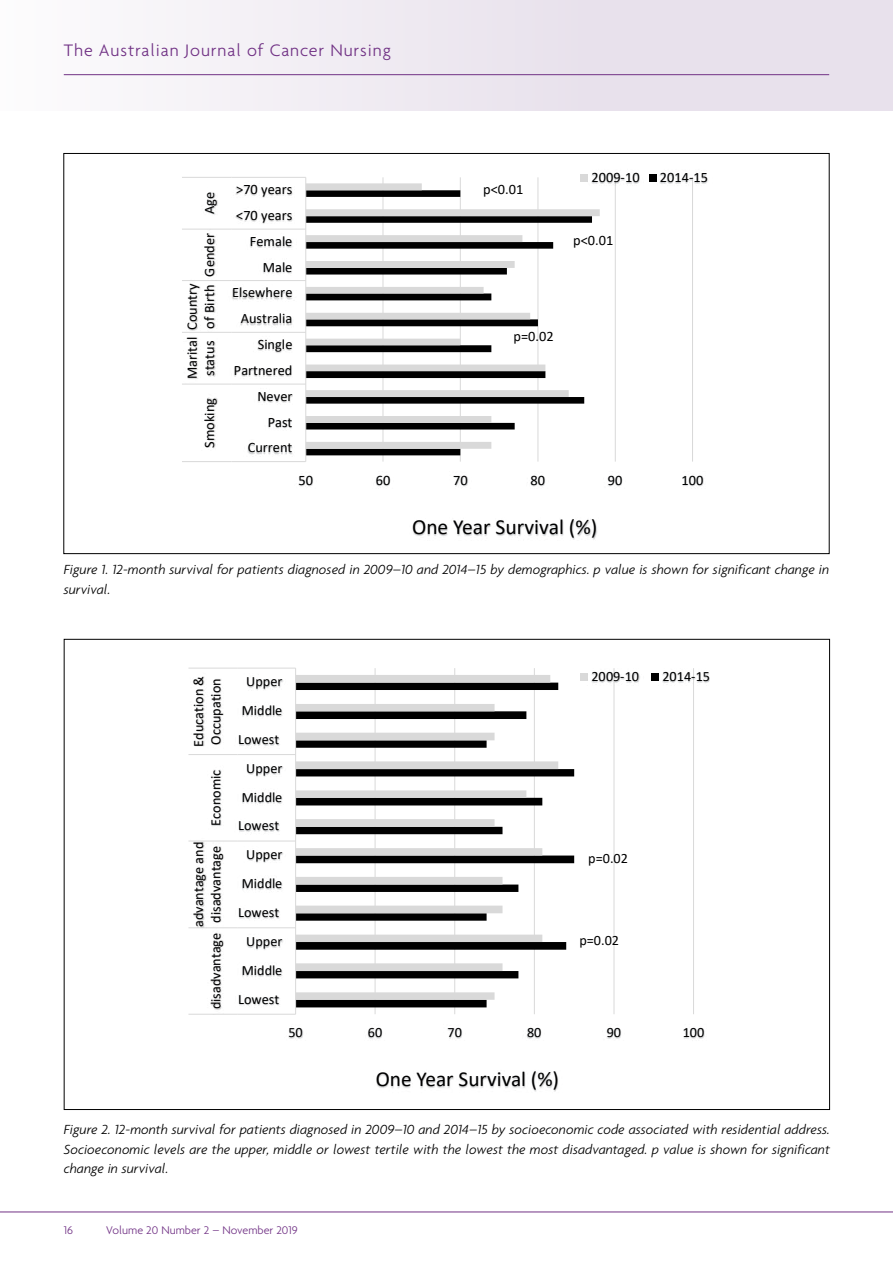
<style>
.page{position:relative;width:893px;height:1263px;background:#fff}
.page>*{position:absolute;margin:0;border:0;box-sizing:border-box;transform-origin:0 0}
.t1{font:21.6px "Calibri";color:#000}
.t2{font:21.3px "Calibri";color:#000}
.t3{font:300 18px "Agenda";letter-spacing:.05em;color:#713285}
.t4{font:14.4px/17.5px "Calibri";color:#000}
.t5{font:italic 300 14.25px/19.5px "Agenda";color:#000}
.t6{font:14.25px/17.4px "Calibri";color:#000;text-align:center}
.t7{font:300 12px "Agenda";color:#713285}
</style>
<div class="page">
<div style="left:0;top:0;width:893px;height:111px;background:linear-gradient(to right,#faf9fb,#e3dbe8)"></div>
<hr style="left:0;top:1211px;width:893px;height:1px;background:#713285">
<hr style="left:64px;top:74px;width:765px;height:1px;background:#713285">
<svg style="left:182px;top:173px;width:526px;height:367px"></svg>
<svg style="left:188px;top:667px;width:522px;height:425px"></svg>
<p class="t3" style="left:64px;top:40px;width:329px">The Australian Journal of Cancer Nursing</p>
<p class="t4" style="left:200px;top:214px;width:24px;rotate:-90deg">Age</p>
<p class="t4" style="left:183px;top:330px;width:99px;rotate:-90deg">Country<br>of Birth Gender</p>
<p class="t4" style="left:183px;top:379px;width:44px;rotate:-90deg">Marital status</p>
<p class="t4" style="left:200px;top:448px;width:51px;rotate:-90deg">Smoking</p>
<p class="t4" style="left:236px;top:180px;width:58px">&gt;70 years</p>
<p class="t4" style="left:236px;top:206px;width:58px">&lt;70 years</p>
<p class="t4" style="left:250px;top:232px;width:44px">Female</p>
<p class="t4" style="left:263px;top:258px;width:31px">Male</p>
<p class="t4" style="left:232px;top:284px;width:62px">Elsewhere</p>
<p class="t4" style="left:241px;top:309px;width:53px">Australia</p>
<p class="t4" style="left:258px;top:335px;width:36px">Single</p>
<p class="t4" style="left:234px;top:361px;width:60px">Partnered</p>
<p class="t4" style="left:257px;top:387px;width:37px">Never</p>
<p class="t4" style="left:268px;top:413px;width:26px">Past</p>
<p class="t4" style="left:248px;top:438px;width:46px">Current</p>
<p class="t4" style="left:483px;top:180px;width:42px">p&lt;0.01</p>
<p class="t4" style="left:592px;top:168px;width:50px">2009-10</p>
<p class="t4" style="left:660px;top:168px;width:50px">2014-15</p>
<p class="t4" style="left:573px;top:231px;width:42px">p&lt;0.01</p>
<p class="t4" style="left:513px;top:327px;width:42px">p=0.02</p>
<p class="t4" style="left:298px;top:471px;width:16px">50</p>
<p class="t4" style="left:376px;top:471px;width:16px">60</p>
<p class="t4" style="left:453px;top:471px;width:16px">70</p>
<p class="t4" style="left:530px;top:471px;width:16px">80</p>
<p class="t4" style="left:608px;top:471px;width:16px">90</p>
<p class="t4" style="left:682px;top:471px;width:23px">100</p>
<h1 class="t1" style="left:412px;top:512px;width:187px">One Year Survival (%)</h1>
<p class="t5" style="left:64px;top:560px;width:767px">Figure 1. 12-month survival for patients diagnosed in 2009–10 and 2014–15 by demographics. p value is shown for significant change in survival.</p>
<p class="t6" style="left:189px;top:746px;width:72px;text-align:left;rotate:-90deg">Education &amp;<br>Occupation</p>
<p class="t6" style="left:207px;top:826px;width:58px;rotate:-90deg">Economic</p>
<p class="t6" style="left:189px;top:927px;width:87px;rotate:-90deg">advantage and disadvantage</p>
<p class="t6" style="left:207px;top:1009px;width:78px;rotate:-90deg">disadvantage</p>
<p class="t6" style="left:246px;top:672px;width:38px">Upper</p>
<p class="t6" style="left:242px;top:701px;width:42px">Middle</p>
<p class="t6" style="left:238px;top:730px;width:43px">Lowest</p>
<p class="t6" style="left:246px;top:759px;width:38px">Upper</p>
<p class="t6" style="left:242px;top:788px;width:42px">Middle</p>
<p class="t6" style="left:238px;top:817px;width:43px">Lowest</p>
<p class="t6" style="left:246px;top:846px;width:38px">Upper</p>
<p class="t6" style="left:242px;top:874px;width:42px">Middle</p>
<p class="t6" style="left:238px;top:903px;width:43px">Lowest</p>
<p class="t6" style="left:246px;top:932px;width:38px">Upper</p>
<p class="t6" style="left:242px;top:961px;width:42px">Middle</p>
<p class="t6" style="left:238px;top:990px;width:43px">Lowest</p>
<p class="t6" style="left:591px;top:667px;width:49px">2009-10</p>
<p class="t6" style="left:662px;top:667px;width:49px">2014-15</p>
<p class="t6" style="left:588px;top:849px;width:41px">p=0.02</p>
<p class="t6" style="left:579px;top:931px;width:41px">p=0.02</p>
<p class="t6" style="left:288px;top:1023px;width:16px">50</p>
<p class="t6" style="left:368px;top:1023px;width:16px">60</p>
<p class="t6" style="left:448px;top:1023px;width:16px">70</p>
<p class="t6" style="left:527px;top:1023px;width:16px">80</p>
<p class="t6" style="left:607px;top:1023px;width:16px">90</p>
<p class="t6" style="left:683px;top:1023px;width:23px">100</p>
<h2 class="t2" style="left:376px;top:1064px;width:185px">One Year Survival (%)</h2>
<p class="t5" style="left:64px;top:1120px;width:768px;text-align:justify">Figure 2. 12-month survival for patients diagnosed in 2009–10 and 2014–15 by socioeconomic code associated with residential address.<br>Socioeconomic levels are the upper, middle or lowest tertile with the lowest the most disadvantaged. p value is shown for significant change in survival.</p>
<p class="t7" style="left:64px;top:1223px;width:11px">16</p>
<p class="t7" style="left:106px;top:1223px;width:193px">Volume 20 Number 2 – November 2019</p>
</div>
